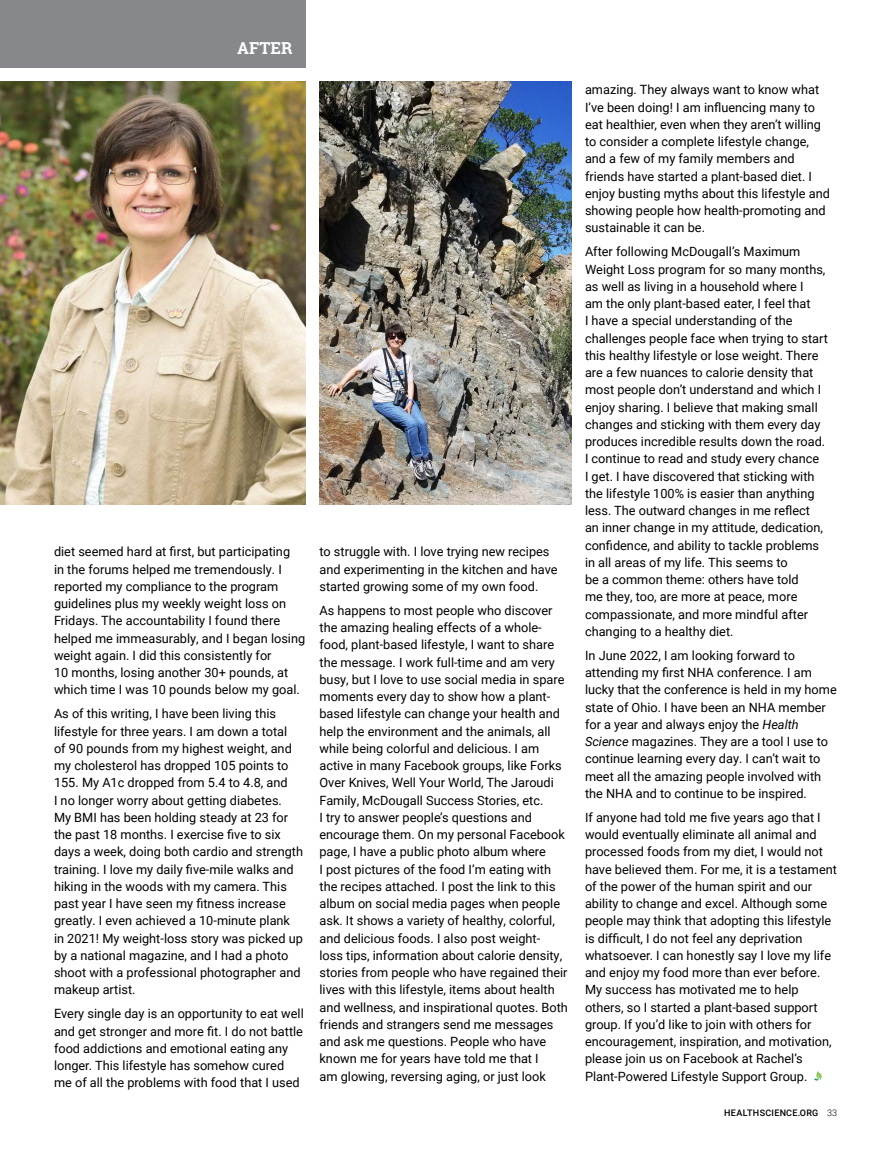
<style>
.page{position:relative;width:891px;height:1161px;background:#fff}
.page>*{position:absolute;margin:0;border:0;box-sizing:border-box;transform-origin:0 0}
.t1{font:700 16.5px "Roboto Slab";color:#fff}
.NHA_Body_copy{font:12.75px/17.2px "Roboto";color:#000}
.t2{font:500 9px "Roboto";letter-spacing:.025em;color:#000}
.s1{font-style:italic}
.s2{font-weight:300}
</style>
<div class="page">
<div style="left:0;top:0;width:306px;height:68px;background:#86888b"></div>
<img style="left:0;top:81px;width:306px;height:424px">
<img style="left:320px;top:81px;width:251px;height:424px">
<svg style="left:814px;top:1071px;width:8px;height:10px"></svg>
<p class="t1" style="left:237px;top:37px;width:57px">AFTER</p>
<p class="NHA_Body_copy" style="left:54px;top:543px;width:253px">diet seemed hard at first, but participating<br>in the forums helped me tremendously. I reported my compliance to the program guidelines plus my weekly weight loss on Fridays. The accountability I found there helped me immeasurably, and I began losing weight again. I did this consistently for<br>10 months, losing another 30+ pounds, at which time I was 10 pounds below my goal.</p>
<p class="NHA_Body_copy" style="left:54px;top:705px;width:251px">As of this writing, I have been living this lifestyle for three years. I am down a total<br>of 90 pounds from my highest weight, and my cholesterol has dropped 105 points to 155. My A1c dropped from 5.4 to 4.8, and<br>I no longer worry about getting diabetes.<br>My BMI has been holding steady at 23 for the past 18 months. I exercise five to six days a week, doing both cardio and strength training. I love my daily five-mile walks and hiking in the woods with my camera. This past year I have seen my fitness increase greatly. I even achieved a 10-minute plank in 2021! My weight-loss story was picked up by a national magazine, and I had a photo shoot with a professional photographer and makeup artist.</p>
<p class="NHA_Body_copy" style="left:54px;top:1005px;width:251px">Every single day is an opportunity to eat well and get stronger and more fit. I do not battle food addictions and emotional eating any longer. This lifestyle has somehow cured me of all the problems with food that I used</p>
<p class="NHA_Body_copy" style="left:320px;top:543px;width:240px">to struggle with. I love trying new recipes and experimenting in the kitchen and have started growing some of my own food.</p>
<p class="NHA_Body_copy" style="left:320px;top:601px;width:250px">As happens to most people who discover the amazing healing effects of a whole&shy;food, plant-based lifestyle, I want to share the message. I work full-time and am very busy, but I love to use social media in spare moments every day to show how a plant&shy;based lifestyle can change your health and help the environment and the animals, all while being colorful and delicious. I am active in many Facebook groups, like Forks Over Knives, Well Your World, The Jaroudi Family, McDougall Success Stories, etc.<br>I try to answer people’s questions and encourage them. On my personal Facebook page, I have a public photo album where<br>I post pictures of the food I’m eating with the recipes attached. I post the link to this album on social media pages when people ask. It shows a variety of healthy, colorful, and delicious foods. I also post weight-<br>loss tips, information about calorie density, stories from people who have regained their lives with this lifestyle, items about health and wellness, and inspirational quotes. Both friends and strangers send me messages and ask me questions. People who have known me for years have told me that I<br>am glowing, reversing aging, or just look</p>
<p class="NHA_Body_copy" style="left:585px;top:81px;width:246px">amazing. They always want to know what I’ve been doing! I am influencing many to eat healthier, even when they aren’t willing to consider a complete lifestyle change, and a few of my family members and friends have started a plant-based diet. I enjoy busting myths about this lifestyle and showing people how health-promoting and sustainable it can be.</p>
<p class="NHA_Body_copy" style="left:585px;top:243px;width:244px">After following McDougall’s Maximum Weight Loss program for so many months, as well as living in a household where I<br>am the only plant-based eater, I feel that<br>I have a special understanding of the challenges people face when trying to start this healthy lifestyle or lose weight. There are a few nuances to calorie density that most people don’t understand and which I enjoy sharing. I believe that making small changes and sticking with them every day produces incredible results down the road.<br>I continue to read and study every chance<br>I get. I have discovered that sticking with the lifestyle 100% is easier than anything less. The outward changes in me reflect<br>an inner change in my attitude, dedication, confidence, and ability to tackle problems in all areas of my life. This seems to<br>be a common theme: others have told<br>me they, too, are more at peace, more compassionate, and more mindful after changing to a healthy diet.</p>
<p class="NHA_Body_copy" style="left:585px;top:646px;width:253px">In June 2022, I am looking forward to attending my first NHA conference. I am lucky that the conference is held in my home state of Ohio. I have been an NHA member for a year and always enjoy the <span class="s1">Health Science</span> magazines. They are a tool I use to continue learning every day. I can’t wait to meet all the amazing people involved with the NHA and to continue to be inspired.</p>
<p class="NHA_Body_copy" style="left:585px;top:808px;width:253px">If anyone had told me five years ago that I would eventually eliminate all animal and processed foods from my diet, I would not have believed them. For me, it is a testament of the power of the human spirit and our ability to change and excel. Although some people may think that adopting this lifestyle is difficult, I do not feel any deprivation whatsoever. I can honestly say I love my life and enjoy my food more than ever before.<br>My success has motivated me to help others, so I started a plant-based support group. If you’d like to join with others for encouragement, inspiration, and motivation, please join us on Facebook at Rachel’s Plant-Powered Lifestyle Support Group.</p>
<p class="t2" style="left:724px;top:1107px;width:114px">HEALTHSCIENCE.ORG <span class="s2">33</span></p>
</div>
